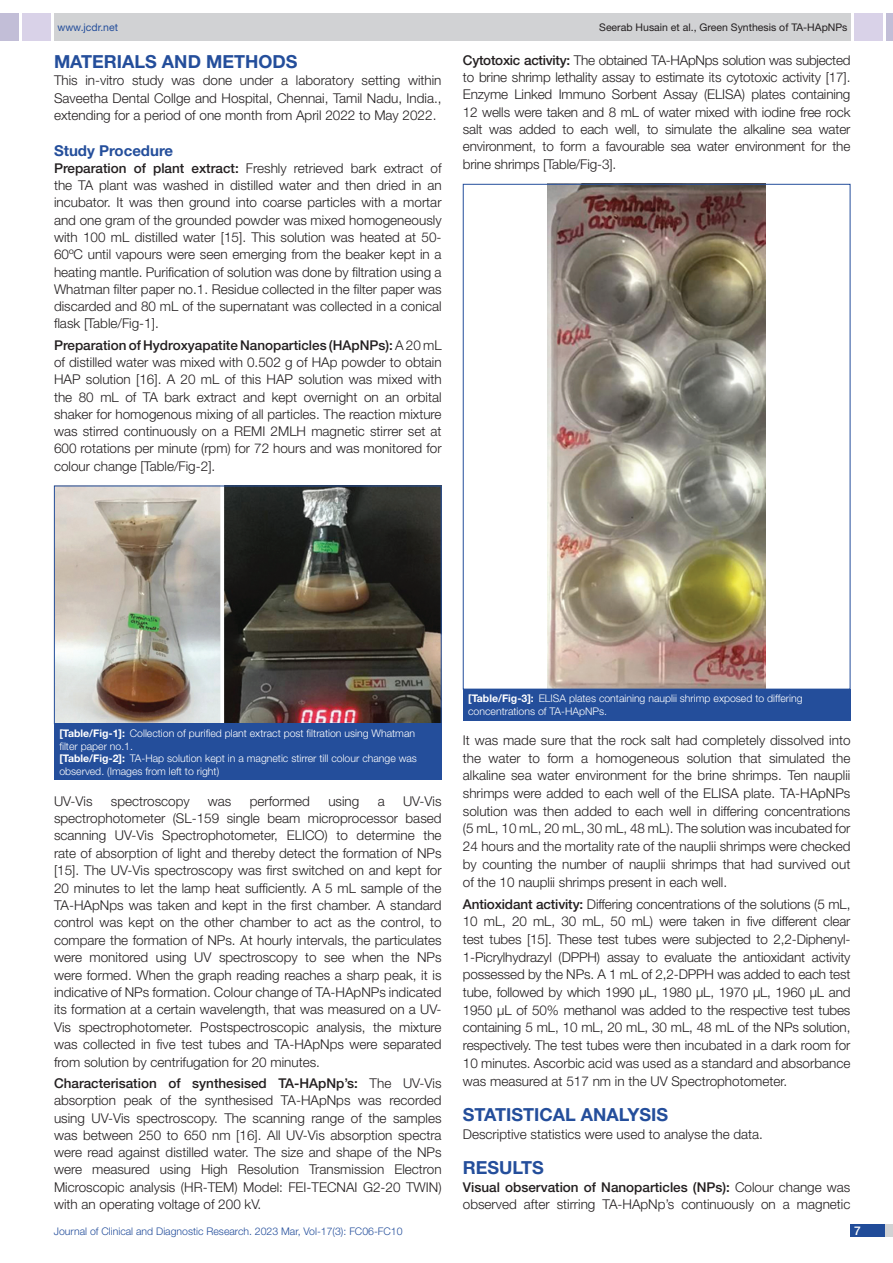
<style>
.page{position:relative;width:893px;height:1263px;background:#fff}
.page>*{position:absolute;margin:0;border:0;box-sizing:border-box;transform-origin:0 0}
.Heading{font:700 18px "Helvetica Neue";color:#244e9b}
.HEAD_2{font:700 15px "Helvetica Neue";color:#244e9b}
.Body_text{font:300 13.5px/17.2px "Helvetica Neue";color:#231f20;text-align:justify}
.t1{font:500 12px "Helvetica Neue";color:#fff}
.TABLE_FIG{font:300 10.5px/12.6px "Helvetica Neue";color:#fff}
.t2{font:300 10.5px "Helvetica Neue";color:#244e9b}
.t3{font:10.5px "Helvetica Neue";color:#231f20}
.t4{font:10.5px "Helvetica Neue";color:#244e9b}
.s1{font-weight:500}
.s2{font-weight:700}
</style>
<div class="page">
<div style="left:54px;top:13px;width:796px;height:28px;background:#d1d2d4"></div>
<div style="left:0;top:13px;width:19px;height:28px;background:#c2bed7"></div>
<div style="left:22px;top:13px;width:29px;height:28px;background:#d9d2e8"></div>
<div style="left:886px;top:13px;width:7px;height:28px;background:#c2bed7"></div>
<div style="left:854px;top:13px;width:29px;height:28px;background:#d9d2e8"></div>
<div style="left:850px;top:1224px;width:43px;height:13px;background:#d1d2d4"></div>
<div style="left:850px;top:1224px;width:35px;height:13px;background:#214c99"></div>
<img style="left:56px;top:488px;width:384px;height:234px">
<div style="left:54px;top:486px;width:388px;height:238px;border:1px solid #244e9b"></div>
<div style="left:54px;top:723px;width:388px;height:57px;background:#244e9b"></div>
<img style="left:548px;top:186px;width:218px;height:501px">
<div style="left:463px;top:689px;width:387px;height:31px;background:#244e9b"></div>
<p class="t4" style="left:57px;top:21px;width:62px">www.jcdr.net</p>
<p class="t3" style="left:599px;top:21px;width:250px">Seerab Husain et al., Green Synthesis of TA-HApNPs</p>
<p class="Heading" style="left:54px;top:51px;width:245px">MATERIALS AND METHODS</p>
<p class="Body_text" style="left:54px;top:72px;width:389px">This in-vitro study was done under a laboratory setting within Saveetha Dental Collge and Hospital, Chennai, Tamil Nadu, India., extending for a period of one month from April 2022 to May 2022.</p>
<p class="HEAD_2" style="left:54px;top:141px;width:121px">Study Procedure</p>
<p class="Body_text" style="left:54px;top:159px;width:389px"><span class="s1">Preparation of plant extract:</span> Freshly retrieved bark extract of the TA plant was washed in distilled water and then dried in an incubator. It was then ground into coarse particles with a mortar and one gram of the grounded powder was mixed homogeneously with 100 mL distilled water [15]. This solution was heated at 50- 60ºC until vapours were seen emerging from the beaker kept in a heating mantle. Purification of solution was done by filtration using a Whatman filter paper no.1. Residue collected in the filter paper was discarded and 80 mL of the supernatant was collected in a conical flask [Table/Fig-1].</p>
<p class="Body_text" style="left:54px;top:336px;width:389px"><span class="s1">Preparation of Hydroxyapatite Nanoparticles (HApNPs):</span> A 20 mL of distilled water was mixed with 0.502 g of HAp powder to obtain HAP solution [16]. A 20 mL of this HAP solution was mixed with the 80 mL of TA bark extract and kept overnight on an orbital shaker for homogenous mixing of all particles. The reaction mixture was stirred continuously on a REMI 2MLH magnetic stirrer set at 600 rotations per minute (rpm) for 72 hours and was monitored for colour change [Table/Fig-2].</p>
<p class="Body_text" style="left:463px;top:51px;width:389px"><span class="s1">Cytotoxic activity:</span> The obtained TA-HApNps solution was subjected to brine shrimp lethality assay to estimate its cytotoxic activity [17].<br>Enzyme Linked Immuno Sorbent Assay (ELISA) plates containing 12 wells were taken and 8 mL of water mixed with iodine free rock salt was added to each well, to simulate the alkaline sea water environment, to form a favourable sea water environment for the brine shrimps [Table/Fig-3].</p>
<p class="TABLE_FIG" style="left:59px;top:727px;width:357px"><span class="s2">[Table/Fig-1]:</span> Collection of purified plant extract post filtration using Whatman filter paper no.1.</p>
<p class="TABLE_FIG" style="left:59px;top:752px;width:359px"><span class="s2">[Table/Fig-2]:</span> TA-Hap solution kept in a magnetic stirrer till colour change was observed. (Images from left to right)</p>
<p class="Body_text" style="left:54px;top:792px;width:389px;text-indent:349px">UV-Vis spectrophotometer (SL-159 single beam microprocessor based scanning UV-Vis Spectrophotometer, ELICO) to determine the rate of absorption of light and thereby detect the formation of NPs [15]. The UV-Vis spectroscopy was first switched on and kept for 20 minutes to let the lamp heat sufficiently. A 5 mL sample of the TA-HApNps was taken and kept in the first chamber. A standard control was kept on the other chamber to act as the control, to compare the formation of NPs. At hourly intervals, the particulates were monitored using UV spectroscopy to see when the NPs were formed. When the graph reading reaches a sharp peak, it is indicative of NPs formation. Colour change of TA-HApNPs indicated its formation at a certain wavelength, that was measured on a UV-Vis spectrophotometer. Postspectroscopic analysis, the mixture was collected in five test tubes and TA-HApNps were separated from solution by centrifugation for 20 minutes.</p>
<p class="Body_text" style="left:54px;top:1074px;width:389px"><span class="s1">Characterisation of synthesised TA-HApNp’s:</span> The UV-Vis absorption peak of the synthesised TA-HApNps was recorded using UV-Vis spectroscopy. The scanning range of the samples was between 250 to 650 nm [16]. All UV-Vis absorption spectra were read against distilled water. The size and shape of the NPs were measured using High Resolution Transmission Electron Microscopic analysis (HR-TEM) Model: FEI-TECNAI G2-20 TWIN) with an operating voltage of 200 kV.</p>
<p class="Body_text" style="left:54px;top:792px;width:40px">UV-Vis</p>
<p class="Body_text" style="left:111px;top:792px;width:80px">spectroscopy</p>
<p class="Body_text" style="left:208px;top:792px;width:25px">was</p>
<p class="Body_text" style="left:250px;top:792px;width:62px">performed</p>
<p class="Body_text" style="left:328px;top:792px;width:32px">using</p>
<p class="Body_text" style="left:378px;top:792px;width:9px">a</p>
<p class="TABLE_FIG" style="left:468px;top:692px;width:336px"><span class="s2">[Table/Fig-3]:</span> ELISA plates containing nauplii shrimp exposed to differing concentrations of TA-HApNPs.</p>
<p class="Body_text" style="left:463px;top:731px;width:389px;line-height:17.7px">It was made sure that the rock salt had completely dissolved into the water to form a homogeneous solution that simulated the alkaline sea water environment for the brine shrimps. Ten nauplii shrimps were added to each well of the ELISA plate. TA-HApNPs solution was then added to each well in differing concentrations (5 mL, 10 mL, 20 mL, 30 mL, 48 mL). The solution was incubated for 24 hours and the mortality rate of the nauplii shrimps were checked by counting the number of nauplii shrimps that had survived out of the 10 nauplii shrimps present in each well.</p>
<p class="Body_text" style="left:463px;top:894px;width:389px;line-height:17.7px"><span class="s1">Antioxidant activity:</span> Differing concentrations of the solutions (5 mL, 10 mL, 20 mL, 30 mL, 50 mL) were taken in five different clear test tubes [15]. These test tubes were subjected to 2,2-Diphenyl-1-Picrylhydrazyl (DPPH) assay to evaluate the antioxidant activity possessed by the NPs. A 1 mL of 2,2-DPPH was added to each test tube, followed by which 1990 µL, 1980 µL, 1970 µL, 1960 µL and 1950 µL of 50% methanol was added to the respective test tubes containing 5 mL, 10 mL, 20 mL, 30 mL, 48 mL of the NPs solution, respectively. The test tubes were then incubated in a dark room for 10 minutes. Ascorbic acid was used as a standard and absorbance was measured at 517 nm in the UV Spectrophotometer.</p>
<p class="Heading" style="left:463px;top:1104px;width:207px">STATISTICAL ANALYSIS</p>
<p class="Body_text" style="left:463px;top:1125px;width:302px">Descriptive statistics were used to analyse the data.</p>
<p class="Heading" style="left:463px;top:1157px;width:83px">RESULTS</p>
<p class="Body_text" style="left:463px;top:1178px;width:389px"><span class="s1">Visual observation of Nanoparticles (NPs):</span> Colour change was observed after stirring TA-HApNp’s continuously on a magnetic</p>
<p class="t2" style="left:54px;top:1225px;width:350px">Journal of Clinical and Diagnostic Research. 2023 Mar, Vol-17(3): FC06-FC10</p>
<p class="t1" style="left:854px;top:1223px;width:8px">7</p>
</div>
